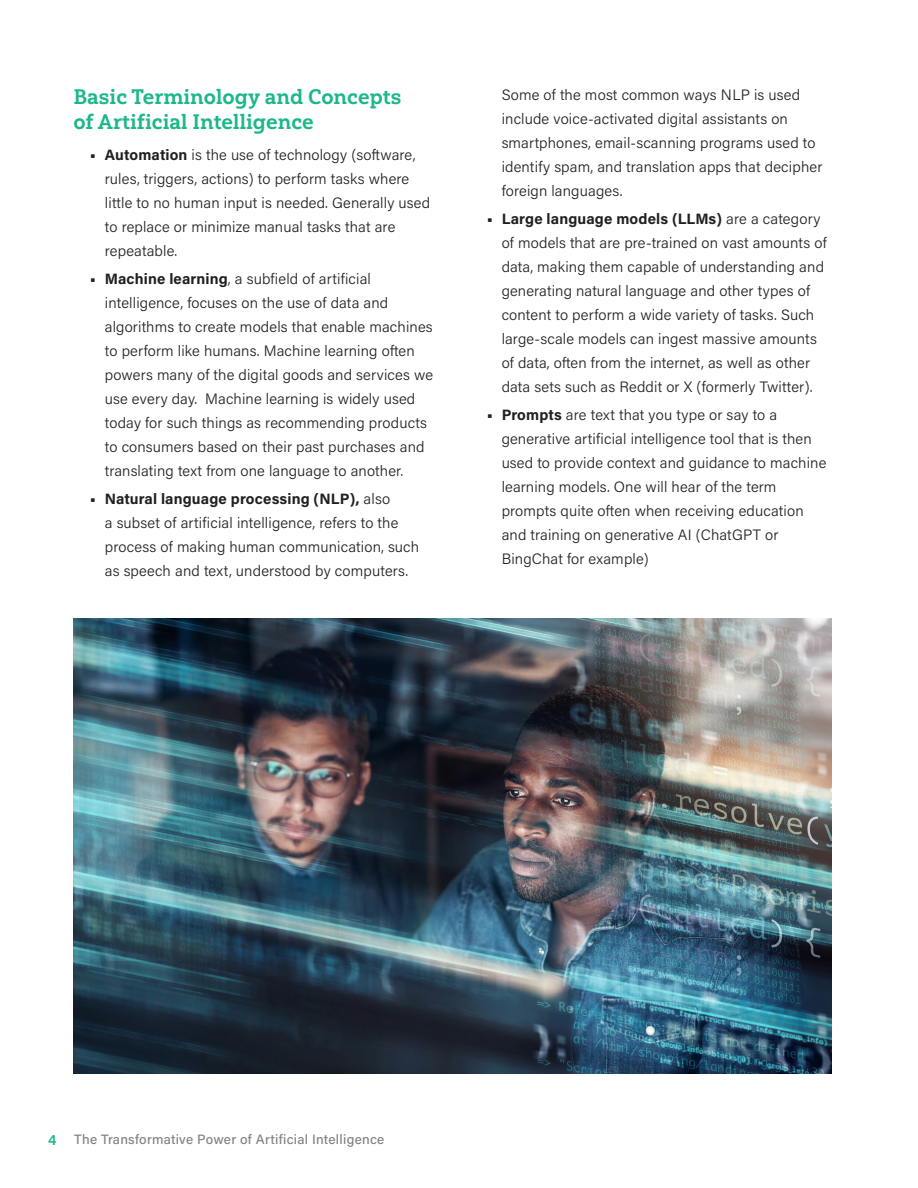
<style>
.page{position:relative;width:918px;height:1188px;background:#fff}
.page>*{position:absolute;margin:0;border:0;box-sizing:border-box;transform-origin:0 0}
.t1{font:21px/25.2px "Yorkten Slab Nor Bol";color:#1cb78b}
.t2{font:300 15px/24px "Acumin Pro";letter-spacing:.01em;color:#231f20}
.t3{font:500 13.5px "Acumin Pro";letter-spacing:.02em;color:#808285}
.s1{font-weight:700}
.s2{font-weight:600;font-size:15px;color:#1cb78b}
</style>
<div class="page">
<img style="left:73px;top:619px;width:759px;height:455px">
<h2 class="t1" style="left:73px;top:84px;width:330px">Basic Terminology and Concepts of Artificial Intelligence</h2>
<p class="t2" style="left:105px;top:142px;width:327px;text-indent:-15px"><span class="s1">• Automation</span> is the use of technology (software, rules, triggers, actions) to perform tasks where little to no human input is needed. Generally used to replace or minimize manual tasks that are repeatable.</p>
<p class="t2" style="left:105px;top:266px;width:330px;text-indent:-15px"><span class="s1">• Machine learning</span>, a subfield of artificial intelligence, focuses on the use of data and algorithms to create models that enable machines to perform like humans. Machine learning often powers many of the digital goods and services we use every day. Machine learning is widely used today for such things as recommending products to consumers based on their past purchases and translating text from one language to another.</p>
<p class="t2" style="left:105px;top:486px;width:316px;text-indent:-15px"><span class="s1">• Natural language processing (NLP),</span> also<br>a subset of artificial intelligence, refers to the process of making human communication, such as speech and text, understood by computers.</p>
<p class="t2" style="left:502px;top:82px;width:322px">Some of the most common ways NLP is used include voice-activated digital assistants on smartphones, email-scanning programs used to identify spam, and translation apps that decipher foreign languages.</p>
<p class="t2" style="left:502px;top:206px;width:326px;text-indent:-15px"><span class="s1">• Large language models (LLMs)</span> are a category of models that are pre-trained on vast amounts of data, making them capable of understanding and generating natural language and other types of content to perform a wide variety of tasks. Such large-scale models can ingest massive amounts of data, often from the internet, as well as other data sets such as Reddit or X (formerly Twitter).</p>
<p class="t2" style="left:502px;top:402px;width:326px;text-indent:-15px"><span class="s1">• Prompts</span> are text that you type or say to a generative artificial intelligence tool that is then used to provide context and guidance to machine learning models. One will hear of the term prompts quite often when receiving education and training on generative AI (ChatGPT or BingChat for example)</p>
<p class="t3" style="left:48px;top:1130px;width:338px"><span class="s2">4</span> The Transformative Power of Artificial Intelligence</p>
</div>
